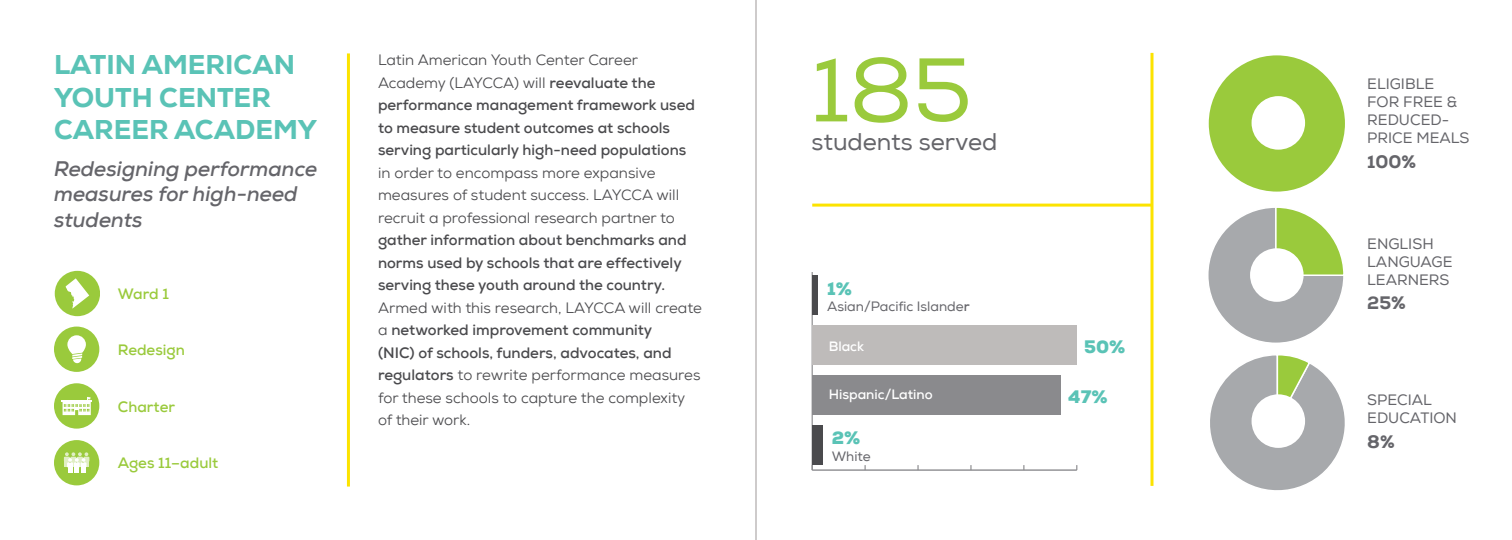
<style>
.page{position:relative;width:1512px;height:540px;background:#fff}
.page>*{position:absolute;margin:0;border:0;box-sizing:border-box;transform-origin:0 0}
.t1{font:90px "Nexa Regular 2";color:#9aca3c}
.t2{font:800 27px/32.4px "Nexa";color:#5ac3b6}
.t3{font:24px "Nexa Regular 2";color:#65656a}
.t4{font:italic 700 21px/25.2px "Nexa";color:#65656a}
.t5{font:900 18px "Nexa";color:#5ac3b6}
.t6{font:800 18px "Nexa";color:#65656a}
.t7{font:15px/22.5px "Nexa";color:#4a4a4d}
.t8{font:700 15px/22.5px "Nexa";color:#4a4a4d}
.t9{font:15px/18px "Nexa Regular 2";color:#65656a}
.t10{font:700 15px "Nexa";color:#9aca3c}
.t11{font:13.5px "Nexa Regular 2";color:#65656a}
.t12{font:700 13.5px "Nexa";color:#fff}
.s1{font-weight:400}
.s2{font-weight:700}
.s3{font-family:"Nexa";font-weight:700}
</style>
<div class="page">
<hr style="left:755px;top:0;width:2px;height:540px;background:#bebbbb">
<hr style="left:347px;top:53px;width:3px;height:434px;background:#fce300">
<div style="left:54px;top:327px;width:45px;height:45px;background:#9aca3c;border-radius:50%"></div>
<svg style="left:67px;top:335px;width:19px;height:28px"></svg>
<div style="left:54px;top:383px;width:45px;height:46px;background:#9aca3c;border-radius:50%"></div>
<hr style="left:62px;top:401px;width:30px;height:1px;background:#fff">
<svg style="left:63px;top:397px;width:28px;height:18px"></svg>
<div style="left:54px;top:440px;width:45px;height:45px;background:#9aca3c;border-radius:50%"></div>
<hr style="left:68px;top:463px;width:4px;height:10px;background:#fff">
<hr style="left:75px;top:463px;width:4px;height:10px;background:#fff">
<div style="left:81px;top:463px;width:5px;height:10px;background:#fff"></div>
<svg style="left:64px;top:452px;width:25px;height:16px"></svg>
<div style="left:55px;top:271px;width:45px;height:45px;background:#9aca3c;border-radius:50%"></div>
<svg style="left:66px;top:278px;width:23px;height:31px"></svg>
<hr style="left:812px;top:469px;width:265px;height:2px;background:#8a8a8d">
<hr style="left:812px;top:272px;width:1px;height:198px;background:#8a8a8d">
<div style="left:812px;top:425px;width:11px;height:40px;background:#4a4a4d"></div>
<div style="left:812px;top:375px;width:249px;height:40px;background:#8a8a8d"></div>
<div style="left:812px;top:325px;width:265px;height:40px;background:#bebbba"></div>
<div style="left:812px;top:275px;width:5px;height:40px;background:#4a4a4d"></div>
<div style="left:1209px;top:55px;width:136px;height:137px;background:#9aca3c;border-radius:68px"></div>
<svg style="left:1210px;top:355px;width:135px;height:135px"></svg>
<svg style="left:1208px;top:207px;width:136px;height:136px"></svg>
<div style="left:1252px;top:96px;width:53px;height:54px;background:#fff;border-radius:50%"></div>
<div style="left:1252px;top:394px;width:53px;height:54px;background:#fff;border-radius:50%"></div>
<div style="left:1250px;top:248px;width:54px;height:54px;background:#fff;border-radius:50%"></div>
<hr style="left:812px;top:204px;width:340px;height:3px;background:#fce300">
<svg style="left:1150px;top:53px;width:4px;height:433px;background:#fce93f"></svg>
<h2 class="t2" style="left:54px;top:49px;width:264px">LATIN AMERICAN<br>YOUTH CENTER<br>CAREER ACADEMY</h2>
<h3 class="t4" style="left:54px;top:156px;width:265px">Redesigning performance measures for high-need students</h3>
<p class="t10" style="left:118px;top:284px;width:53px">Ward 1</p>
<p class="t10" style="left:118px;top:340px;width:68px">Redesign</p>
<p class="t10" style="left:118px;top:397px;width:59px">Charter</p>
<p class="t10" style="left:118px;top:454px;width:102px">Ages 11–adult</p>
<p class="t8" style="left:378px;top:49px;width:318px"><span class="s1">Latin American Youth Center Career Academy (LAYCCA) will</span> reevaluate the performance management framework used to measure student outcomes at schools serving particularly high-need populations</p>
<p class="t7" style="left:378px;top:161px;width:303px">in order to encompass more expansive measures of student success. LAYCCA will recruit a professional research partner to</p>
<p class="t8" style="left:378px;top:229px;width:310px">gather information about benchmarks and norms used by schools that are effectively serving these youth around the country.</p>
<p class="t7" style="left:378px;top:296px;width:325px">Armed with this research, LAYCCA will create a <span class="s2">networked improvement community<br>(NIC) of schools, funders, advocates, and regulators</span> to rewrite performance measures for these schools to capture the complexity of their work.</p>
<h1 class="t1" style="left:812px;top:36px;width:162px">185</h1>
<h3 class="t3" style="left:812px;top:128px;width:187px">students served</h3>
<p class="t5" style="left:827px;top:277px;width:26px">1%</p>
<p class="t11" style="left:827px;top:298px;width:144px">Asian/Pacific Islande<span class="s3">r</span></p>
<p class="t5" style="left:1084px;top:335px;width:43px">50%</p>
<p class="t12" style="left:829px;top:338px;width:37px">Black</p>
<p class="t12" style="left:829px;top:386px;width:106px">Hispanic/Latino</p>
<p class="t5" style="left:1068px;top:385px;width:41px">47%</p>
<p class="t5" style="left:832px;top:427px;width:30px">2%</p>
<p class="t11" style="left:832px;top:448px;width:41px">White</p>
<p class="t9" style="left:1367px;top:75px;width:104px">ELIGIBLE<br>FOR FREE &amp;<br>REDUCED-<br>PRICE MEALS</p>
<p class="t6" style="left:1367px;top:150px;width:50px">100%</p>
<p class="t9" style="left:1367px;top:235px;width:87px">ENGLISH<br>LANGUAGE<br>LEARNERS</p>
<p class="t6" style="left:1367px;top:292px;width:40px">25%</p>
<p class="t9" style="left:1367px;top:392px;width:91px">SPECIAL<br>EDUCATION</p>
<p class="t6" style="left:1367px;top:430px;width:29px">8%</p>
</div>
